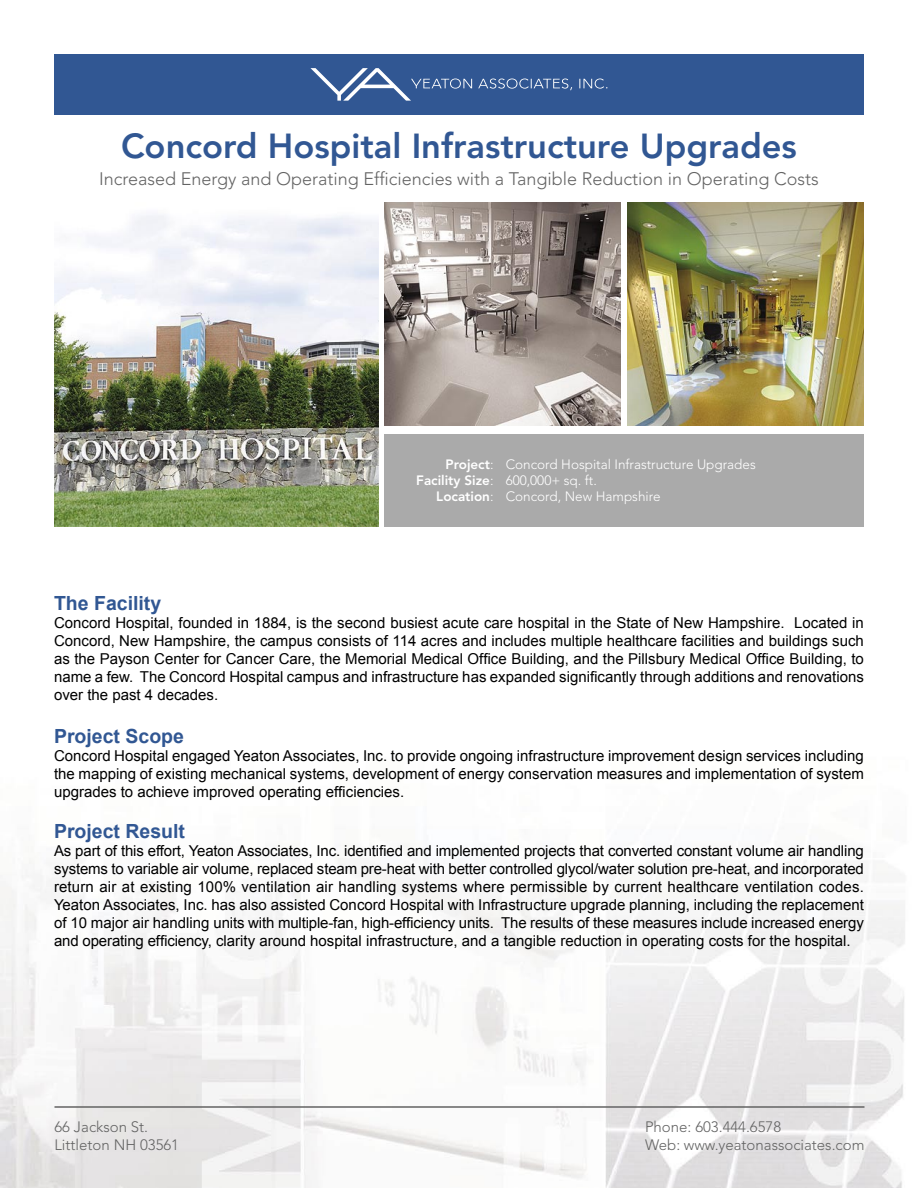
<style>
.page{position:relative;width:918px;height:1188px;background:#fff}
.page>*{position:absolute;margin:0;border:0;box-sizing:border-box;transform-origin:0 0}
.t1{font:800 34.5px "Avenir";color:#315793}
.t2{font:700 19.5px "Arial";color:#315793}
.t3{font:300 18px "Avenir";color:#636363}
.t4{font:15px/18px "Arial";color:#000;text-align:justify}
.t5{font:300 15px "Avenir";color:#636363}
.t6{font:300 13.5px "Avenir";color:#fff}
.s1{font-weight:800}
</style>
<div class="page">
<img style="left:0;top:202px;width:905px;height:986px">
<hr style="left:54px;top:1106px;width:810px;height:2px;background:#636363">
<div style="left:54px;top:54px;width:810px;height:61px;background:#315793"></div>
<svg style="left:310px;top:68px;width:162px;height:33px"></svg>
<svg style="left:478px;top:79px;width:94px;height:11px"></svg>
<svg style="left:579px;top:79px;width:29px;height:10px"></svg>
<div style="left:384px;top:434px;width:480px;height:93px;background:#aaa"></div>
<img style="left:54px;top:203px;width:324px;height:324px">
<img style="left:385px;top:203px;width:236px;height:222px">
<img style="left:628px;top:203px;width:236px;height:222px">
<p class="t1" style="left:121px;top:125px;width:677px">Concord Hospital Infrastructure Upgrades</p>
<p class="t3" style="left:99px;top:168px;width:721px">Increased Energy and Operating Efficiencies with a Tangible Reduction in Operating Costs</p>
<p class="t6" style="left:446px;top:456px;width:312px"><span class="s1">Project</span>: Concord Hospital Infrastructure Upgrades</p>
<p class="t6" style="left:416px;top:473px;width:182px"><span class="s1">Facility Size</span>: 600,000+ sq. ft.</p>
<p class="t6" style="left:436px;top:489px;width:226px"><span class="s1">Location</span>: Concord, New Hampshire</p>
<p class="t2" style="left:54px;top:592px;width:109px">The Facility</p>
<p class="t4" style="left:54px;top:613px;width:811px">Concord Hospital, founded in 1884, is the second busiest acute care hospital in the State of New Hampshire. Located in Concord, New Hampshire, the campus consists of 114 acres and includes multiple healthcare facilities and buildings such as the Payson Center for Cancer Care, the Memorial Medical Office Building, and the Pillsbury Medical Office Building, to name a few. The Concord Hospital campus and infrastructure has expanded significantly through additions and renovations over the past 4 decades.</p>
<p class="t2" style="left:54px;top:725px;width:132px">Project Scope</p>
<p class="t4" style="left:54px;top:747px;width:811px">Concord Hospital engaged Yeaton Associates, Inc. to provide ongoing infrastructure improvement design services including the mapping of existing mechanical systems, development of energy conservation measures and implementation of system upgrades to achieve improved operating efficiencies.</p>
<p class="t2" style="left:54px;top:821px;width:133px">Project Result</p>
<p class="t4" style="left:54px;top:842px;width:811px">As part of this effort, Yeaton Associates, Inc. identified and implemented projects that converted constant volume air handling systems to variable air volume, replaced steam pre-heat with better controlled glycol/water solution pre-heat, and incorporated return air at existing 100% ventilation air handling systems where permissible by current healthcare ventilation codes.<br>Yeaton Associates, Inc. has also assisted Concord Hospital with Infrastructure upgrade planning, including the replacement of 10 major air handling units with multiple-fan, high-efficiency units. The results of these measures include increased energy and operating efficiency, clarity around hospital infrastructure, and a tangible reduction in operating costs for the hospital.</p>
<p class="t5" style="left:54px;top:1118px;width:95px">66 Jackson St.</p>
<p class="t5" style="left:54px;top:1136px;width:126px">Littleton NH 03561</p>
<p class="t5" style="left:645px;top:1118px;width:138px">Phone: 603.444.6578</p>
<p class="t5" style="left:645px;top:1136px;width:221px">Web: www.yeatonassociates.com</p>
</div>
